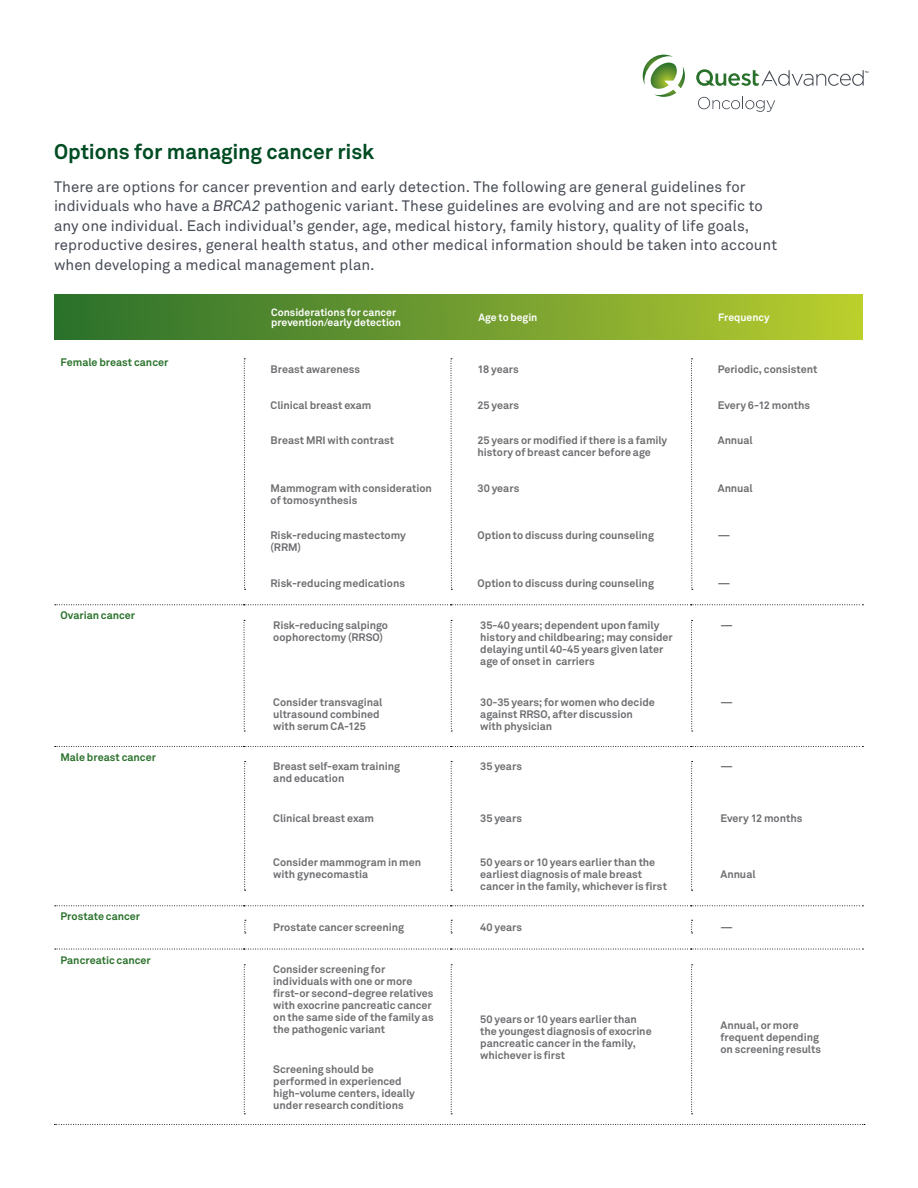
<style>
.page{position:relative;width:918px;height:1188px;background:#fff}
.page>*{position:absolute;margin:0;border:0;box-sizing:border-box;transform-origin:0 0}
.t1{font:700 21px "Akkurat Pro";letter-spacing:-.005em;color:#004c23}
.t2{font:15px/19.5px "Akkurat Pro";color:#474c55}
.t3{font:700 10.8px/12px "Akkurat Pro";letter-spacing:-.005em;color:#6d6e71}
.t4{font:700 10.8px "Akkurat Pro";color:#29712a}
.t5{font:700 10.5px/10.5px "Akkurat Pro";letter-spacing:-.005em;color:#fff}
.s1{font-style:italic}
</style>
<div class="page">
<svg style="left:643px;top:55px;width:42px;height:42px"></svg>
<svg style="left:696px;top:69px;width:172px;height:17px"></svg>
<svg style="left:698px;top:96px;width:77px;height:16px"></svg>
<div style="left:54px;top:294px;width:809px;height:45px;background:linear-gradient(to right,#296e2d,#bacd30)"></div>
<svg style="left:55px;top:604px;width:808px;height:1px"></svg>
<svg style="left:55px;top:746px;width:808px;height:1px"></svg>
<svg style="left:55px;top:905px;width:808px;height:1px"></svg>
<svg style="left:55px;top:949px;width:808px;height:1px"></svg>
<svg style="left:691px;top:620px;width:2px;height:112px"></svg>
<svg style="left:244px;top:620px;width:1px;height:112px"></svg>
<svg style="left:451px;top:620px;width:1px;height:112px"></svg>
<svg style="left:691px;top:358px;width:2px;height:232px"></svg>
<svg style="left:244px;top:358px;width:2px;height:232px"></svg>
<svg style="left:451px;top:358px;width:1px;height:232px"></svg>
<svg style="left:244px;top:761px;width:2px;height:130px"></svg>
<svg style="left:451px;top:761px;width:1px;height:130px"></svg>
<svg style="left:691px;top:761px;width:2px;height:130px"></svg>
<svg style="left:691px;top:920px;width:2px;height:14px"></svg>
<svg style="left:244px;top:964px;width:1px;height:150px"></svg>
<svg style="left:451px;top:964px;width:1px;height:150px"></svg>
<svg style="left:691px;top:964px;width:2px;height:150px"></svg>
<svg style="left:54px;top:1124px;width:811px;height:1px"></svg>
<h1 class="t1" style="left:54px;top:138px;width:322px">Options for managing cancer risk</h1>
<p class="t2" style="left:54px;top:177px;width:725px">There are options for cancer prevention and early detection. The following are general guidelines for individuals who have a <span class="s1">BRCA2</span> pathogenic variant. These guidelines are evolving and are not specific to any one individual. Each individual’s gender, age, medical history, family history, quality of life goals, reproductive desires, general health status, and other medical information should be taken into account when developing a medical management plan.</p>
<p class="t5" style="left:271px;top:306px;width:132px">Considerations for cancer prevention/early detection</p>
<p class="t4" style="left:61px;top:356px;width:109px">Female breast cancer</p>
<p class="t3" style="left:271px;top:363px;width:91px">Breast awareness</p>
<p class="t3" style="left:478px;top:363px;width:43px">18 years</p>
<p class="t3" style="left:718px;top:363px;width:101px">Periodic, consistent</p>
<p class="t3" style="left:271px;top:399px;width:102px">Clinical breast exam</p>
<p class="t3" style="left:478px;top:399px;width:43px">25 years</p>
<p class="t3" style="left:718px;top:399px;width:94px">Every 6-12 months</p>
<p class="t3" style="left:271px;top:434px;width:125px">Breast MRI with contrast</p>
<p class="t3" style="left:478px;top:434px;width:191px">25 years or modified if there is a family history of breast cancer before age</p>
<p class="t3" style="left:718px;top:434px;width:37px">Annual</p>
<p class="t3" style="left:271px;top:482px;width:163px">Mammogram with consideration of tomosynthesis</p>
<p class="t3" style="left:478px;top:482px;width:43px">30 years</p>
<p class="t3" style="left:718px;top:482px;width:37px">Annual</p>
<p class="t3" style="left:271px;top:529px;width:137px">Risk-reducing mastectomy (RRM)</p>
<p class="t3" style="left:478px;top:529px;width:178px">Option to discuss during counseling</p>
<p class="t3" style="left:718px;top:529px;width:14px">—</p>
<p class="t3" style="left:271px;top:577px;width:136px">Risk-reducing medications</p>
<p class="t3" style="left:478px;top:577px;width:178px">Option to discuss during counseling</p>
<p class="t3" style="left:718px;top:577px;width:14px">—</p>
<p class="t4" style="left:61px;top:609px;width:76px">Ovarian cancer</p>
<p class="t3" style="left:273px;top:620px;width:116px">Risk-reducing salpingo oophorectomy (RRSO)</p>
<p class="t3" style="left:480px;top:620px;width:194px">35-40 years; dependent upon family history and childbearing; may consider delaying until 40-45 years given later age of onset in carriers</p>
<p class="t3" style="left:720px;top:620px;width:14px">—</p>
<p class="t3" style="left:273px;top:696px;width:111px">Consider transvaginal ultrasound combined with serum CA-125</p>
<p class="t3" style="left:480px;top:696px;width:176px">30-35 years; for women who decide against RRSO, after discussion with physician</p>
<p class="t3" style="left:720px;top:696px;width:14px">—</p>
<p class="t4" style="left:61px;top:751px;width:97px">Male breast cancer</p>
<p class="t3" style="left:273px;top:760px;width:128px">Breast self-exam training and education</p>
<p class="t3" style="left:480px;top:760px;width:43px">35 years</p>
<p class="t3" style="left:720px;top:760px;width:14px">—</p>
<p class="t3" style="left:273px;top:813px;width:102px">Clinical breast exam</p>
<p class="t3" style="left:480px;top:813px;width:43px">35 years</p>
<p class="t3" style="left:720px;top:813px;width:83px">Every 12 months</p>
<p class="t3" style="left:273px;top:856px;width:149px">Consider mammogram in men with gynecomastia</p>
<p class="t3" style="left:480px;top:856px;width:188px">50 years or 10 years earlier than the earliest diagnosis of male breast cancer in the family, whichever is first</p>
<p class="t3" style="left:720px;top:868px;width:37px">Annual</p>
<p class="t4" style="left:61px;top:910px;width:81px">Prostate cancer</p>
<p class="t3" style="left:273px;top:921px;width:132px">Prostate cancer screening</p>
<p class="t3" style="left:480px;top:921px;width:43px">40 years</p>
<p class="t3" style="left:720px;top:921px;width:14px">—</p>
<p class="t4" style="left:61px;top:953px;width:92px">Pancreatic cancer</p>
<p class="t3" style="left:273px;top:963px;width:162px">Consider screening for individuals with one or more first-or second-degree relatives with exocrine pancreatic cancer on the same side of the family as the pathogenic variant</p>
<p class="t5" style="left:478px;top:312px;width:61px">Age to begin</p>
<p class="t5" style="left:718px;top:312px;width:53px">Frequency</p>
<p class="t3" style="left:480px;top:1013px;width:173px">50 years or 10 years earlier than the youngest diagnosis of exocrine pancreatic cancer in the family, whichever is first</p>
<p class="t3" style="left:720px;top:1019px;width:102px">Annual, or more frequent depending on screening results</p>
<p class="t3" style="left:273px;top:1063px;width:143px">Screening should be performed in experienced high-volume centers, ideally under research conditions</p>
</div>
